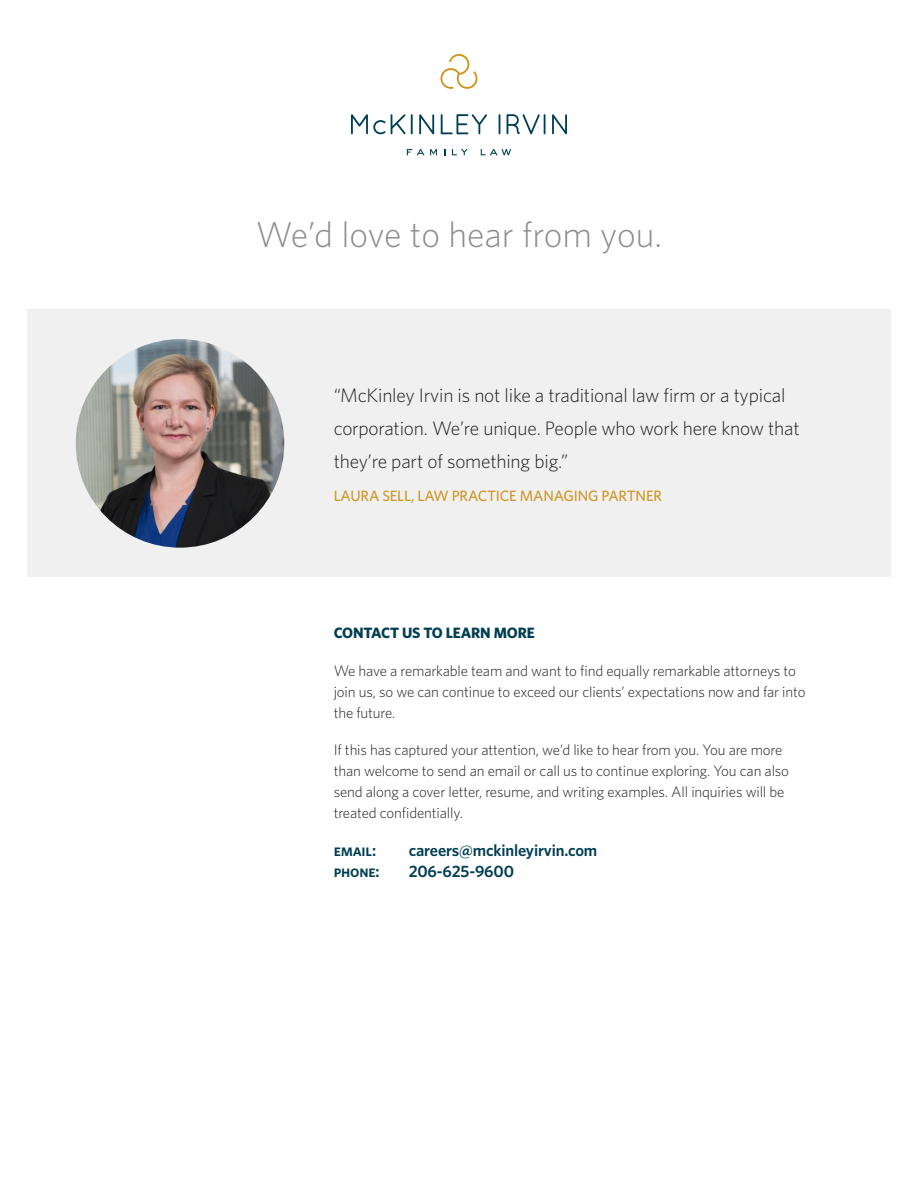
<style>
.page{position:relative;width:918px;height:1188px;background:#fff}
.page>*{position:absolute;margin:0;border:0;box-sizing:border-box;transform-origin:0 0}
.t1{font:300 36px "Whitney";color:#8c8b8e}
.t2{font:300 19.5px/33px "Whitney";letter-spacing:-.01em;color:#231f20}
.t3{font:600 16.5px "Whitney";letter-spacing:-.01em;color:#003e52}
.t4{font:300 15px/21px "Whitney";letter-spacing:-.01em;color:#231f20}
.t5{font:500 15px "Whitney";letter-spacing:-.01em;color:#ce9729}
.t6{font:700 15px "Whitney";letter-spacing:-.01em;color:#003e52}
</style>
<div class="page">
<div style="left:27px;top:310px;width:864px;height:267px;background:#eff0ef"></div>
<svg style="left:351px;top:114px;width:55px;height:20px"></svg>
<hr style="left:411px;top:114px;width:2px;height:20px;background:#003e52">
<svg style="left:419px;top:114px;width:15px;height:20px"></svg>
<svg style="left:441px;top:114px;width:46px;height:20px"></svg>
<svg style="left:499px;top:114px;width:1px;height:20px"></svg>
<svg style="left:507px;top:114px;width:33px;height:20px"></svg>
<hr style="left:544px;top:114px;width:2px;height:20px;background:#003e52">
<svg style="left:552px;top:114px;width:15px;height:20px"></svg>
<svg style="left:407px;top:149px;width:30px;height:6px"></svg>
<svg style="left:452px;top:149px;width:16px;height:6px"></svg>
<svg style="left:481px;top:149px;width:30px;height:6px"></svg>
<svg style="left:440px;top:54px;width:38px;height:35px"></svg>
<img style="left:76px;top:339px;width:208px;height:209px;border-radius:104px">
<p class="t1" style="left:256px;top:210px;width:408px">We’d love to hear from you.</p>
<p class="t2" style="left:334px;top:378px;width:468px">“McKinley Irvin is not like a traditional law firm or a typical corporation. We’re unique. People who work here know that they’re part of something big.”</p>
<p class="t5" style="left:334px;top:486px;width:330px">LAURA SELL, LAW PRACTICE MANAGING PARTNER</p>
<p class="t6" style="left:334px;top:623px;width:203px">CONTACT US TO LEARN MORE</p>
<p class="t4" style="left:334px;top:660px;width:473px">We have a remarkable team and want to find equally remarkable attorneys to join us, so we can continue to exceed our clients’ expectations now and far into the future.</p>
<p class="t4" style="left:334px;top:739px;width:457px">If this has captured your attention, we’d like to hear from you. You are more than welcome to send an email or call us to continue exploring. You can also send along a cover letter, resume, and writing examples. All inquiries will be treated confidentially.</p>
<p class="t3" style="left:334px;top:839px;width:44px">email:</p>
<p class="t3" style="left:409px;top:839px;width:190px">careers@mckinleyirvin.com</p>
<p class="t3" style="left:334px;top:860px;width:48px">phone:</p>
<p class="t3" style="left:409px;top:860px;width:107px">206-625-9600</p>
</div>
